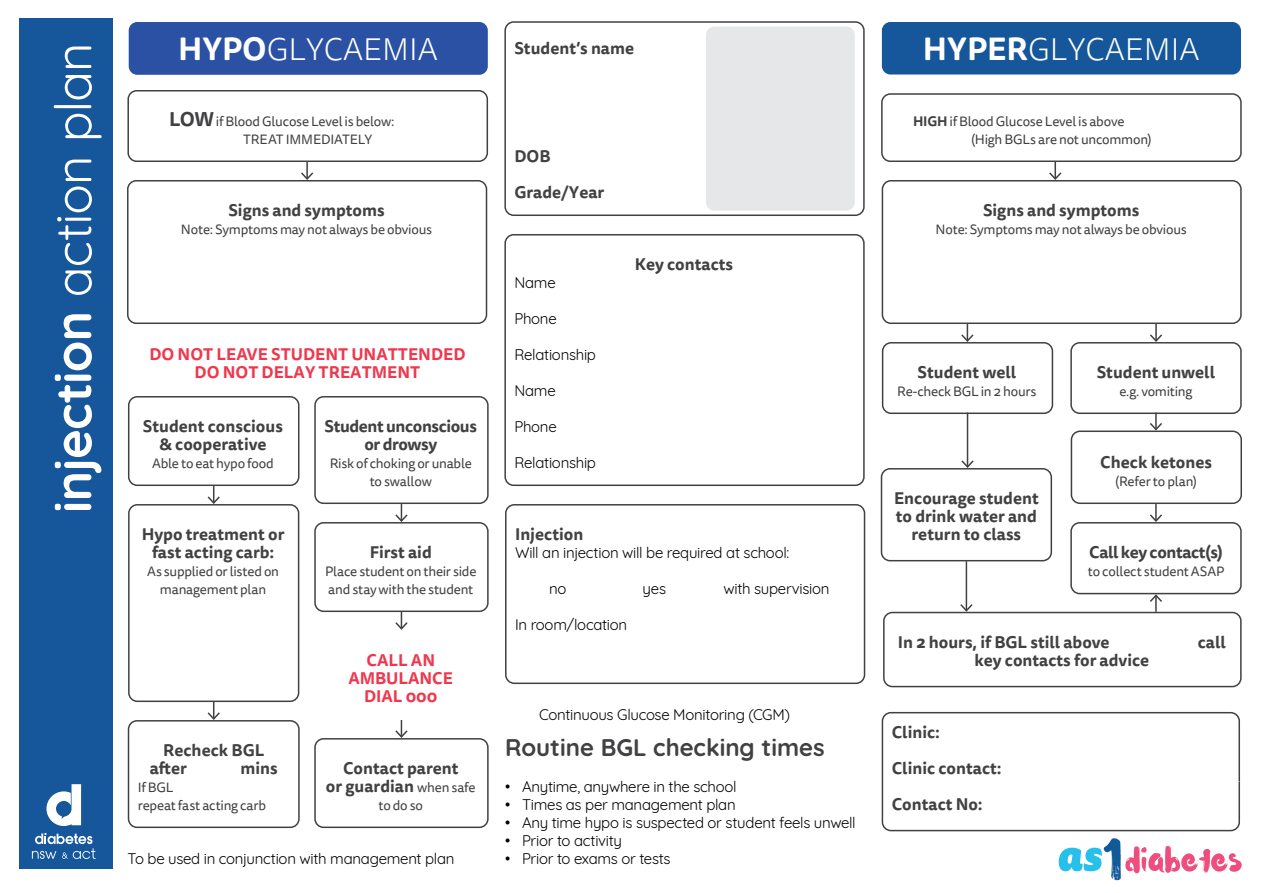
<style>
.page{position:relative;width:1263px;height:893px;background:#fff}
.page>*{position:absolute;margin:0;border:0;box-sizing:border-box;transform-origin:0 0}
.t1{font:51px "Quicksand";letter-spacing:-.02em;color:#fff}
.t2{font:300 31.5px "Tisa Sans OT";color:#fff}
.t3{font:700 24px "Quicksand";color:#414042}
.t4{font:700 16.5px/18px "Tisa Sans OT";color:#414042;text-align:center}
.t5{font:700 16.5px/18px "Tisa Sans OT";color:#ef374d;text-align:center}
.t6{font:700 16.5px/18px "Tisa Sans OT";letter-spacing:-.025em;color:#414042;text-align:center}
.t7{font:15px "Quicksand";letter-spacing:-.02em;color:#000}
.t8{font:13.5px/18px "Tisa Sans OT";letter-spacing:-.015em;color:#414042}
.s1{font-weight:700}
.s2{font-weight:700;font-size:19.5px}
.s3{font-weight:400;font-size:13.5px}
</style>
<div class="page">
<div style="left:19px;top:18px;width:94px;height:850px;background:#15579a"></div>
<svg style="left:46px;top:784px;width:35px;height:42px"></svg>
<svg style="left:32px;top:833px;width:64px;height:26px"></svg>
<svg style="left:1059px;top:838px;width:183px;height:43px"></svg>
<div style="left:129px;top:22px;width:359px;height:53px;background:#2a51a3;border-radius:9px"></div>
<div style="left:127px;top:90px;width:361px;height:72px;border:2px solid #414042;border-radius:9px"></div>
<div style="left:128px;top:396px;width:171px;height:90px;border:2px solid #414042;border-radius:9px"></div>
<div style="left:314px;top:396px;width:175px;height:108px;border:2px solid #414042;border-radius:9px"></div>
<div style="left:314px;top:522px;width:175px;height:90px;border:2px solid #414042;border-radius:9px"></div>
<div style="left:128px;top:720px;width:172px;height:108px;border:2px solid #414042;border-radius:9px"></div>
<div style="left:314px;top:738px;width:175px;height:90px;border:2px solid #414042;border-radius:9px"></div>
<div style="left:127px;top:180px;width:360px;height:144px;border:2px solid #414042;border-radius:9px"></div>
<div style="left:882px;top:180px;width:360px;height:144px;border:2px solid #414042;border-radius:9px"></div>
<div style="left:504px;top:21px;width:361px;height:195px;border:2px solid #414042;border-radius:9px"></div>
<div style="left:504px;top:234px;width:361px;height:252px;border:2px solid #414042;border-radius:9px"></div>
<div style="left:128px;top:504px;width:171px;height:198px;border:2px solid #414042;border-radius:9px"></div>
<svg style="left:299px;top:162px;width:16px;height:19px"></svg>
<svg style="left:1047px;top:162px;width:16px;height:19px"></svg>
<svg style="left:961px;top:324px;width:13px;height:18px"></svg>
<svg style="left:1150px;top:324px;width:12px;height:18px"></svg>
<svg style="left:206px;top:486px;width:15px;height:19px"></svg>
<svg style="left:394px;top:504px;width:15px;height:19px"></svg>
<svg style="left:394px;top:612px;width:15px;height:18px"></svg>
<svg style="left:394px;top:720px;width:15px;height:19px"></svg>
<svg style="left:206px;top:702px;width:15px;height:19px"></svg>
<hr style="left:967px;top:413px;width:1px;height:54px;background:#414042">
<svg style="left:961px;top:459px;width:13px;height:9px"></svg>
<svg style="left:1148px;top:414px;width:16px;height:17px"></svg>
<svg style="left:1150px;top:504px;width:12px;height:18px"></svg>
<hr style="left:966px;top:561px;width:1px;height:50px;background:#414042">
<svg style="left:959px;top:602px;width:15px;height:10px"></svg>
<svg style="left:1148px;top:594px;width:16px;height:18px"></svg>
<div style="left:882px;top:342px;width:171px;height:72px;border:2px solid #414042;border-radius:9px"></div>
<div style="left:1070px;top:342px;width:172px;height:72px;border:2px solid #414042;border-radius:9px"></div>
<div style="left:1071px;top:431px;width:171px;height:73px;border:2px solid #414042;border-radius:9px"></div>
<div style="left:1070px;top:522px;width:172px;height:72px;border:2px solid #414042;border-radius:9px"></div>
<div style="left:881px;top:468px;width:171px;height:93px;border:2px solid #414042;border-radius:9px"></div>
<div style="left:883px;top:612px;width:358px;height:75px;border:2px solid #414042;border-radius:9px"></div>
<div style="left:881px;top:93px;width:361px;height:69px;border:2px solid #414042;border-radius:9px"></div>
<div style="left:882px;top:22px;width:359px;height:53px;background:#15579a;border-radius:9px"></div>
<div style="left:882px;top:712px;width:358px;height:119px;border:2px solid #414042;border-radius:9px"></div>
<div style="left:706px;top:27px;width:149px;height:184px;background:#e6e7e8;border-radius:9px"></div>
<div style="left:505px;top:504px;width:360px;height:180px;border:2px solid #414042;border-radius:9px"></div>
<h1 class="t1" style="left:34px;top:513px;width:472px;rotate:-90deg"><span class="s1">injection</span> action plan</h1>
<h2 class="t2" style="left:178px;top:30px;width:261px"><span class="s1">HYPO</span>GLYCAEMIA</h2>
<p class="t8" style="left:243px;top:113px;width:153px;text-indent:-74px"><span class="s2">LOW</span> if Blood Glucose Level is below:<br>TREAT IMMEDIATELY</p>
<p class="t4" style="left:228px;top:202px;width:158px">Signs and symptoms</p>
<p class="t8" style="left:181px;top:221px;width:253px">Note: Symptoms may not always be obvious</p>
<p class="t5" style="left:149px;top:346px;width:317px">DO NOT LEAVE STUDENT UNATTENDED<br>DO NOT DELAY TREATMENT</p>
<p class="t4" style="left:143px;top:418px;width:142px">Student conscious &amp; cooperative</p>
<p class="t8" style="left:152px;top:455px;width:123px">Able to eat hypo food</p>
<p class="t4" style="left:142px;top:526px;width:144px">Hypo treatment or fast acting carb:</p>
<p class="t8" style="left:147px;top:563px;width:133px;text-align:center">As supplied or listed on management plan</p>
<p class="t4" style="left:150px;top:742px;width:116px;text-align:left;text-indent:13px">Recheck BGL after</p>
<p class="t4" style="left:240px;top:760px;width:39px">mins</p>
<p class="t8" style="left:138px;top:779px;width:130px">If BGL<br>repeat fast acting carb</p>
<p class="t6" style="left:325px;top:418px;width:154px">Student unconscious or drowsy</p>
<p class="t8" style="left:330px;top:455px;width:144px;text-align:center">Risk of choking or unable to swallow</p>
<p class="t4" style="left:370px;top:544px;width:64px">First aid</p>
<p class="t8" style="left:325px;top:563px;width:153px">Place student on their side and stay with the student</p>
<p class="t5" style="left:348px;top:652px;width:106px">CALL AN<br>AMBULANCE<br>DIAL 000</p>
<p class="t4" style="left:326px;top:760px;width:151px">Contact parent<br>or guardian <span class="s3">when safe</span></p>
<p class="t8" style="left:378px;top:797px;width:46px">to do so</p>
<p class="t7" style="left:128px;top:847px;width:328px">To be used in conjunction with management plan</p>
<p class="t4" style="left:514px;top:40px;width:121px">Student’s name</p>
<p class="t4" style="left:514px;top:139px;width:91px;line-height:36px;text-align:left">DOB<br>Grade/Year</p>
<p class="t7" style="left:514px;top:271px;width:43px">Name</p>
<p class="t7" style="left:514px;top:307px;width:44px">Phone</p>
<p class="t7" style="left:514px;top:343px;width:83px">Relationship</p>
<p class="t7" style="left:514px;top:379px;width:43px">Name</p>
<p class="t7" style="left:514px;top:415px;width:44px">Phone</p>
<p class="t7" style="left:514px;top:451px;width:83px">Relationship</p>
<p class="t4" style="left:635px;top:256px;width:100px">Key contacts</p>
<p class="t4" style="left:515px;top:526px;width:70px">Injection</p>
<p class="t7" style="left:515px;top:541px;width:276px">Will an injection will be required at school:</p>
<p class="t7" style="left:549px;top:577px;width:19px">no</p>
<p class="t7" style="left:643px;top:577px;width:25px">yes</p>
<p class="t7" style="left:723px;top:577px;width:108px">with supervision</p>
<p class="t7" style="left:515px;top:613px;width:114px">In room/location</p>
<p class="t7" style="left:539px;top:703px;width:252px">Continuous Glucose Monitoring (CGM)</p>
<h3 class="t3" style="left:505px;top:728px;width:321px">Routine BGL checking times</h3>
<p class="t7" style="left:505px;top:775px;width:233px">• Anytime, anywhere in the school</p>
<p class="t7" style="left:505px;top:793px;width:232px">• Times as per management plan</p>
<p class="t7" style="left:505px;top:811px;width:352px">• Any time hypo is suspected or student feels unwell</p>
<p class="t7" style="left:505px;top:829px;width:119px">• Prior to activity</p>
<p class="t7" style="left:505px;top:847px;width:167px">• Prior to exams or tests</p>
<h2 class="t2" style="left:923px;top:30px;width:278px"><span class="s1">HYPER</span>GLYCAEMIA</h2>
<p class="t8" style="left:971px;top:113px;width:182px;text-indent:-58px"><span class="s1">HIGH</span> if Blood Glucose Level is above (High BGLs are not uncommon)</p>
<p class="t4" style="left:983px;top:202px;width:158px">Signs and symptoms</p>
<p class="t8" style="left:936px;top:221px;width:253px">Note: Symptoms may not always be obvious</p>
<p class="t4" style="left:917px;top:364px;width:100px">Student well</p>
<p class="t8" style="left:897px;top:383px;width:141px">Re-check BGL in 2 hours</p>
<p class="t4" style="left:894px;top:490px;width:146px">Encourage student to drink water and return to class</p>
<p class="t4" style="left:1097px;top:364px;width:120px">Student unwell</p>
<p class="t8" style="left:1119px;top:383px;width:75px">e.g. vomiting</p>
<p class="t4" style="left:1100px;top:454px;width:113px">Check ketones</p>
<p class="t8" style="left:1115px;top:473px;width:83px">(Refer to plan)</p>
<p class="t6" style="left:1089px;top:544px;width:135px">Call key contact(s)</p>
<p class="t8" style="left:1088px;top:563px;width:138px">to collect student ASAP</p>
<p class="t4" style="left:898px;top:634px;width:213px">In 2 hours, if BGL still above</p>
<p class="t4" style="left:1198px;top:634px;width:30px">call</p>
<p class="t4" style="left:974px;top:652px;width:176px">key contacts for advice</p>
<p class="t4" style="left:892px;top:715px;width:112px;line-height:36px;text-align:left">Clinic:<br>Clinic contact:<br>Contact No:</p>
</div>
